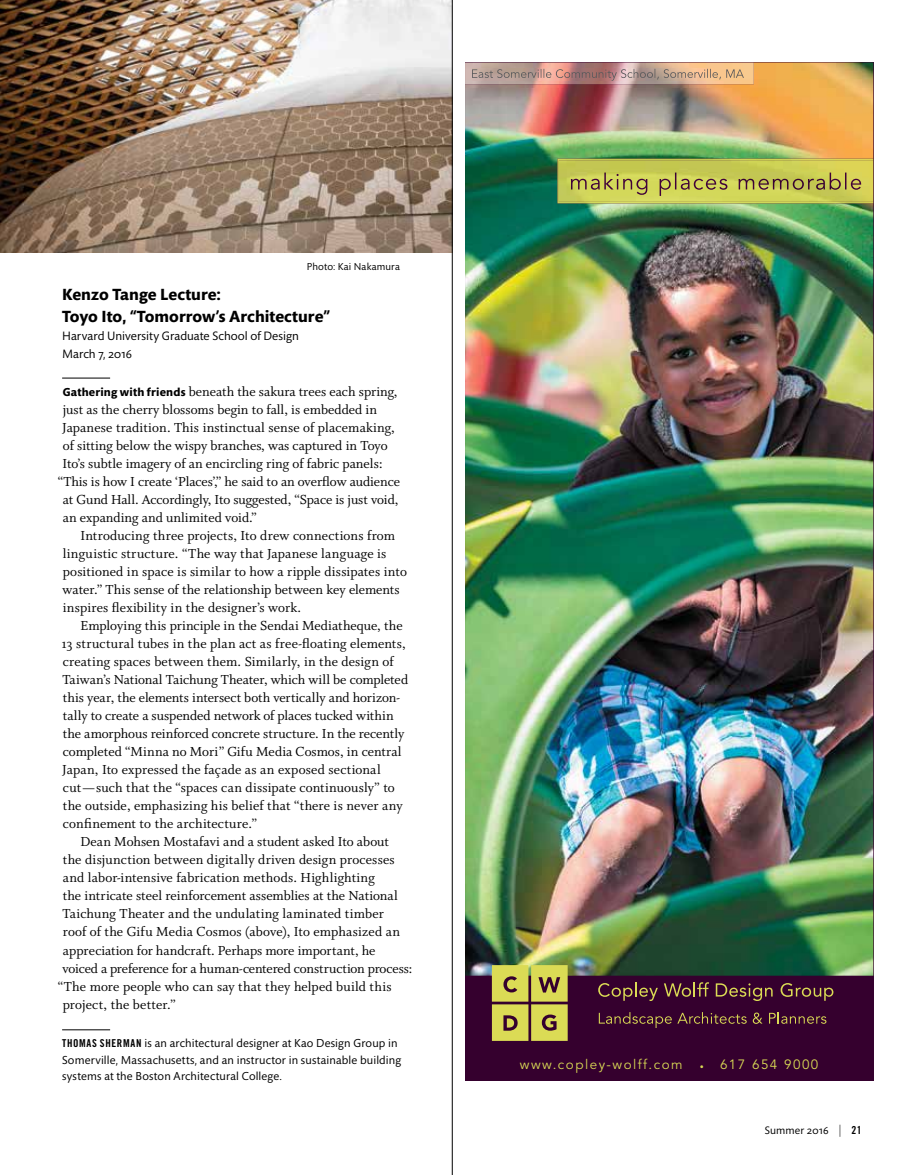
<style>
.page{position:relative;width:905px;height:1175px;background:#fff}
.page>*{position:absolute;margin:0;border:0;box-sizing:border-box;transform-origin:0 0}
.t1{font:700 16.5px/22.5px "Mundo Sans Pro";color:#000}
.t2{font:14.7px "Whitman Roman Os F";color:#000}
.t3{font:13.35px "Avenir LT Std";letter-spacing:.11em;color:#d9da55}
.t4{font:12.3px/18px "Mundo Sans Pro";color:#000}
.t5{font:11.7px/16.5px "Mundo Sans Pro";letter-spacing:.015em;color:#000}
.t6{font:10.95px "Mundo Sans Pro";letter-spacing:.01em;color:#000}
.t7{font:10.2px "Mundo Sans Pro";letter-spacing:.015em;color:#000}
.s1{font-family:"Mundo Sans Pro";font-weight:700;font-size:11.7px}
.s2{font-family:"Trade Gothic Bold Cond Twenty";font-size:10.8px}
.s3{font-family:"Minion Pro";font-size:10.5px}
.s4{font-family:"Trade Gothic Bold Cond Twenty"}
</style>
<div class="page">
<img style="left:465px;top:62px;width:408px;height:913px">
<div style="left:465px;top:975px;width:408px;height:105px;background:#35002e"></div>
<img style="left:557px;top:159px;width:316px;height:44px">
<svg style="left:598px;top:982px;width:59px;height:19px"></svg>
<svg style="left:664px;top:982px;width:45px;height:14px"></svg>
<svg style="left:715px;top:983px;width:57px;height:18px"></svg>
<svg style="left:780px;top:983px;width:53px;height:17px"></svg>
<svg style="left:598px;top:1012px;width:73px;height:16px"></svg>
<svg style="left:677px;top:1012px;width:69px;height:11px"></svg>
<svg style="left:752px;top:1012px;width:10px;height:11px"></svg>
<svg style="left:769px;top:1012px;width:57px;height:11px"></svg>
<svg style="left:492px;top:965px;width:75px;height:75px;background:#bfb74e"></svg>
<img style="left:465px;top:62px;width:288px;height:22px">
<img style="left:472px;top:69px;width:272px;height:12px">
<hr style="left:62px;top:378px;width:48px;height:1px;background:#000">
<hr style="left:62px;top:1029px;width:48px;height:1px;background:#000">
<img style="left:0;top:0;width:452px;height:252px">
<hr style="left:452px;top:0;width:1px;height:1174px;background:#000">
<p class="t7" style="left:307px;top:261px;width:95px">Photo: Kai Nakamura</p>
<p class="t1" style="left:62px;top:283px;width:269px">Kenzo Tange Lecture:<br>Toyo Ito, “Tomorrow’s Architecture”</p>
<p class="t4" style="left:62px;top:327px;width:238px">Harvard University Graduate School of Design<br>March 7, 2016</p>
<p class="t2" style="left:63px;top:383px;width:336px"><span class="s1">Gathering with friends</span> beneath the sakura trees each spring,</p>
<p class="t2" style="left:63px;top:401px;width:316px">just as the cherry blossoms begin to fall, is embedded in</p>
<p class="t2" style="left:62px;top:419px;width:334px">Japanese tradition. This instinctual sense of placemaking,</p>
<p class="t2" style="left:63px;top:437px;width:326px">of sitting below the wispy branches, was captured in Toyo</p>
<p class="t2" style="left:62px;top:455px;width:322px">Ito’s subtle imagery of an encircling ring of fabric panels:</p>
<p class="t2" style="left:58px;top:473px;width:344px">“This is how I create ‘Places’,” he said to an overflow audience</p>
<p class="t2" style="left:63px;top:491px;width:337px">at Gund Hall. Accordingly, Ito suggested, “Space is just void,</p>
<p class="t2" style="left:63px;top:509px;width:195px">an expanding and unlimited void.”</p>
<p class="t2" style="left:80px;top:527px;width:316px">Introducing three projects, Ito drew connections from</p>
<p class="t2" style="left:63px;top:545px;width:325px">linguistic structure. “The way that Japanese language is</p>
<p class="t2" style="left:63px;top:563px;width:345px">positioned in space is similar to how a ripple dissipates into</p>
<p class="t2" style="left:63px;top:581px;width:339px">water.” This sense of the relationship between key elements</p>
<p class="t2" style="left:63px;top:599px;width:240px">inspires flexibility in the designer’s work.</p>
<p class="t2" style="left:80px;top:617px;width:324px">Employing this principle in the Sendai Mediatheque, the</p>
<p class="t2" style="left:62px;top:635px;width:346px">13 structural tubes in the plan act as free-floating elements,</p>
<p class="t2" style="left:63px;top:653px;width:332px">creating spaces between them. Similarly, in the design of</p>
<p class="t2" style="left:62px;top:671px;width:347px">Taiwan’s National Taichung Theater, which will be completed</p>
<p class="t2" style="left:63px;top:689px;width:339px">this year, the elements intersect both vertically and horizon-</p>
<p class="t2" style="left:63px;top:707px;width:332px">tally to create a suspended network of places tucked within</p>
<p class="t2" style="left:63px;top:725px;width:343px">the amorphous reinforced concrete structure. In the recently</p>
<p class="t2" style="left:63px;top:743px;width:340px">completed “Minna no Mori” Gifu Media Cosmos, in central</p>
<p class="t2" style="left:62px;top:762px;width:320px">Japan, Ito expressed the façade as an exposed sectional</p>
<p class="t2" style="left:63px;top:780px;width:333px">cut—such that the “spaces can dissipate continuously” to</p>
<p class="t2" style="left:63px;top:798px;width:341px">the outside, emphasizing his belief that “there is never any</p>
<p class="t2" style="left:63px;top:816px;width:195px">confinement to the architecture.”</p>
<p class="t2" style="left:80px;top:834px;width:310px">Dean Mohsen Mostafavi and a student asked Ito about</p>
<p class="t2" style="left:63px;top:852px;width:333px">the disjunction between digitally driven design processes</p>
<p class="t2" style="left:63px;top:870px;width:313px">and labor-intensive fabrication methods. Highlighting</p>
<p class="t2" style="left:63px;top:888px;width:336px">the intricate steel reinforcement assemblies at the National</p>
<p class="t2" style="left:62px;top:906px;width:323px">Taichung Theater and the undulating laminated timber</p>
<p class="t2" style="left:63px;top:924px;width:339px">roof of the Gifu Media Cosmos (above), Ito emphasized an</p>
<p class="t2" style="left:63px;top:942px;width:314px">appreciation for handcraft. Perhaps more important, he</p>
<p class="t2" style="left:63px;top:960px;width:351px">voiced a preference for a human-centered construction process:</p>
<p class="t2" style="left:58px;top:978px;width:335px">“The more people who can say that they helped build this</p>
<p class="t2" style="left:63px;top:996px;width:114px">project, the better.”</p>
<p class="t5" style="left:62px;top:1035px;width:340px"><span class="s2">THOMAS SHERMAN</span> is an architectural designer at Kao Design Group in<br>Somerville, Massachusetts, and an instructor in sustainable building systems at the Boston Architectural College.</p>
<p class="t3" style="left:520px;top:1056px;width:164px">www.copley-wolff.com</p>
<p class="t3" style="left:699px;top:1056px;width:120px"><span class="s3">•</span> 617 654 9000</p>
<p class="t6" style="left:764px;top:1124px;width:99px">Summer 2016 | <span class="s4">21</span></p>
</div>
